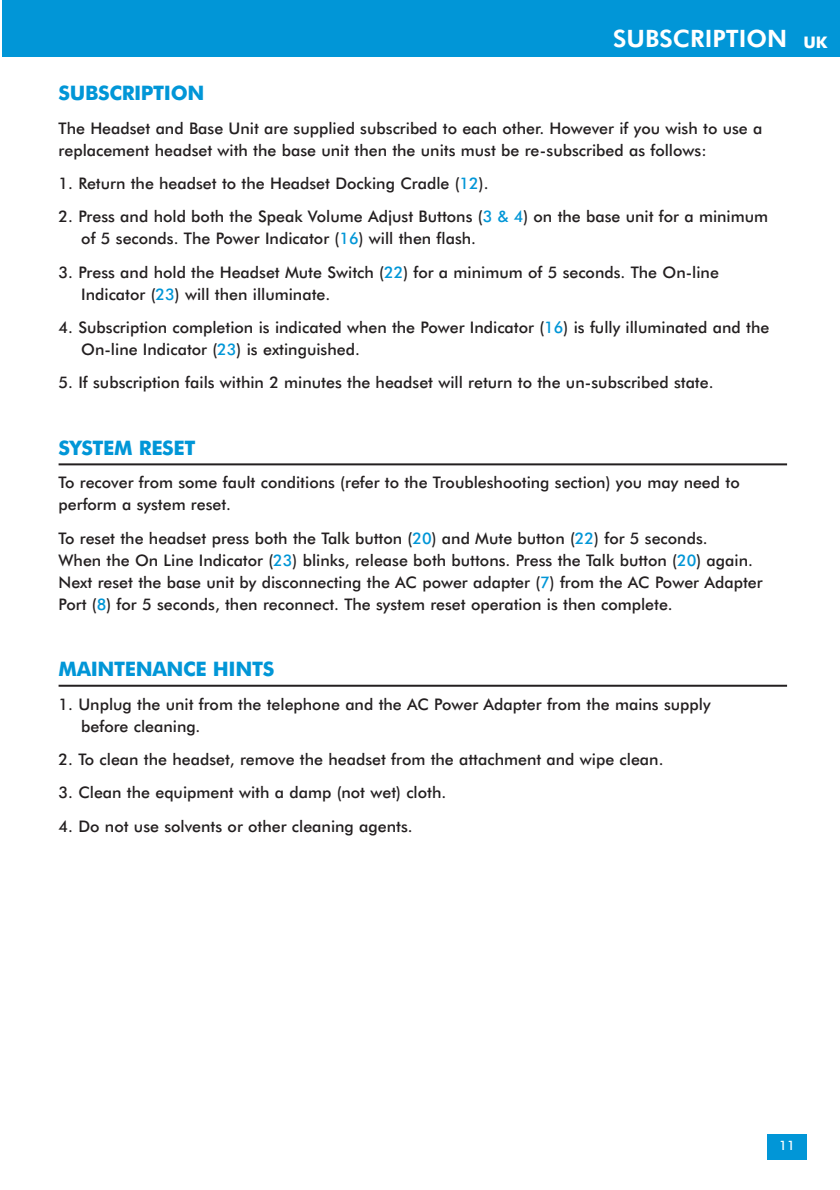
<style>
.page{position:relative;width:840px;height:1190px;background:#fff}
.page>*{position:absolute;margin:0;border:0;box-sizing:border-box;transform-origin:0 0}
.t1{font:800 24px "Futura BT";color:#fff}
.t2{font:700 20px "Futura BT";letter-spacing:-.02em;color:#0196d7}
.t3{font:500 16px/22px "Futura BT";color:#231f20}
.t4{font:700 16px "Futura BT";color:#fff}
.t5{font:500 13px "Futura BT";color:#fff}
.s1{color:#0196d7}
</style>
<div class="page">
<div style="left:2px;top:0;width:838px;height:57px;background:#0196d7"></div>
<hr style="left:59px;top:463px;width:728px;height:2px;background:#231f20">
<hr style="left:59px;top:685px;width:728px;height:2px;background:#231f20">
<div style="left:767px;top:1134px;width:40px;height:25px;background:#0196d7"></div>
<h1 class="t1" style="left:613px;top:29px;width:175px">SUBSCRIPTION</h1>
<p class="t2" style="left:59px;top:85px;width:147px">SUBSCRIPTION</p>
<p class="t3" style="left:59px;top:118px;width:705px">The Headset and Base Unit are supplied subscribed to each other. However if you wish to use a replacement headset with the base unit then the units must be re-subscribed as follows:</p>
<p class="t3" style="left:59px;top:174px;width:432px">1. Return the headset to the Headset Docking Cradle (<span class="s1">12</span>).</p>
<p class="t3" style="left:81px;top:207px;width:688px;text-indent:-23px">2. Press and hold both the Speak Volume Adjust Buttons (<span class="s1">3 &amp; 4</span>) on the base unit for a minimum of 5 seconds. The Power Indicator (<span class="s1">16</span>) will then flash.</p>
<p class="t3" style="left:81px;top:262px;width:639px;text-indent:-23px">3. Press and hold the Headset Mute Switch (<span class="s1">22</span>) for a minimum of 5 seconds. The On-line<br>Indicator (<span class="s1">23</span>) will then illuminate.</p>
<p class="t3" style="left:81px;top:318px;width:690px;text-indent:-23px">4. Subscription completion is indicated when the Power Indicator (<span class="s1">16</span>) is fully illuminated and the<br>On-line Indicator (<span class="s1">23</span>) is extinguished.</p>
<p class="t3" style="left:59px;top:373px;width:656px">5. If subscription fails within 2 minutes the headset will return to the un-subscribed state.</p>
<p class="t4" style="left:803px;top:36px;width:26px">UK</p>
<p class="t2" style="left:59px;top:440px;width:139px">SYSTEM RESET</p>
<p class="t3" style="left:59px;top:473px;width:683px">To recover from some fault conditions (refer to the Troubleshooting section) you may need to perform a system reset.</p>
<p class="t3" style="left:59px;top:528px;width:706px">To reset the headset press both the Talk button (<span class="s1">20</span>) and Mute button (<span class="s1">22</span>) for 5 seconds.<br>When the On Line Indicator (<span class="s1">23</span>) blinks, release both buttons. Press the Talk button (<span class="s1">20</span>) again.<br>Next reset the base unit by disconnecting the AC power adapter (<span class="s1">7</span>) from the AC Power Adapter Port (<span class="s1">8</span>) for 5 seconds, then reconnect. The system reset operation is then complete.</p>
<p class="t2" style="left:59px;top:661px;width:217px">MAINTENANCE HINTS</p>
<p class="t3" style="left:81px;top:694px;width:631px;text-indent:-23px">1. Unplug the unit from the telephone and the AC Power Adapter from the mains supply before cleaning.</p>
<p class="t3" style="left:59px;top:750px;width:606px">2. To clean the headset, remove the headset from the attachment and wipe clean.</p>
<p class="t3" style="left:59px;top:783px;width:389px">3. Clean the equipment with a damp (not wet) cloth.</p>
<p class="t3" style="left:59px;top:816px;width:356px">4. Do not use solvents or other cleaning agents.</p>
<p class="t5" style="left:779px;top:1140px;width:17px">11</p>
</div>
